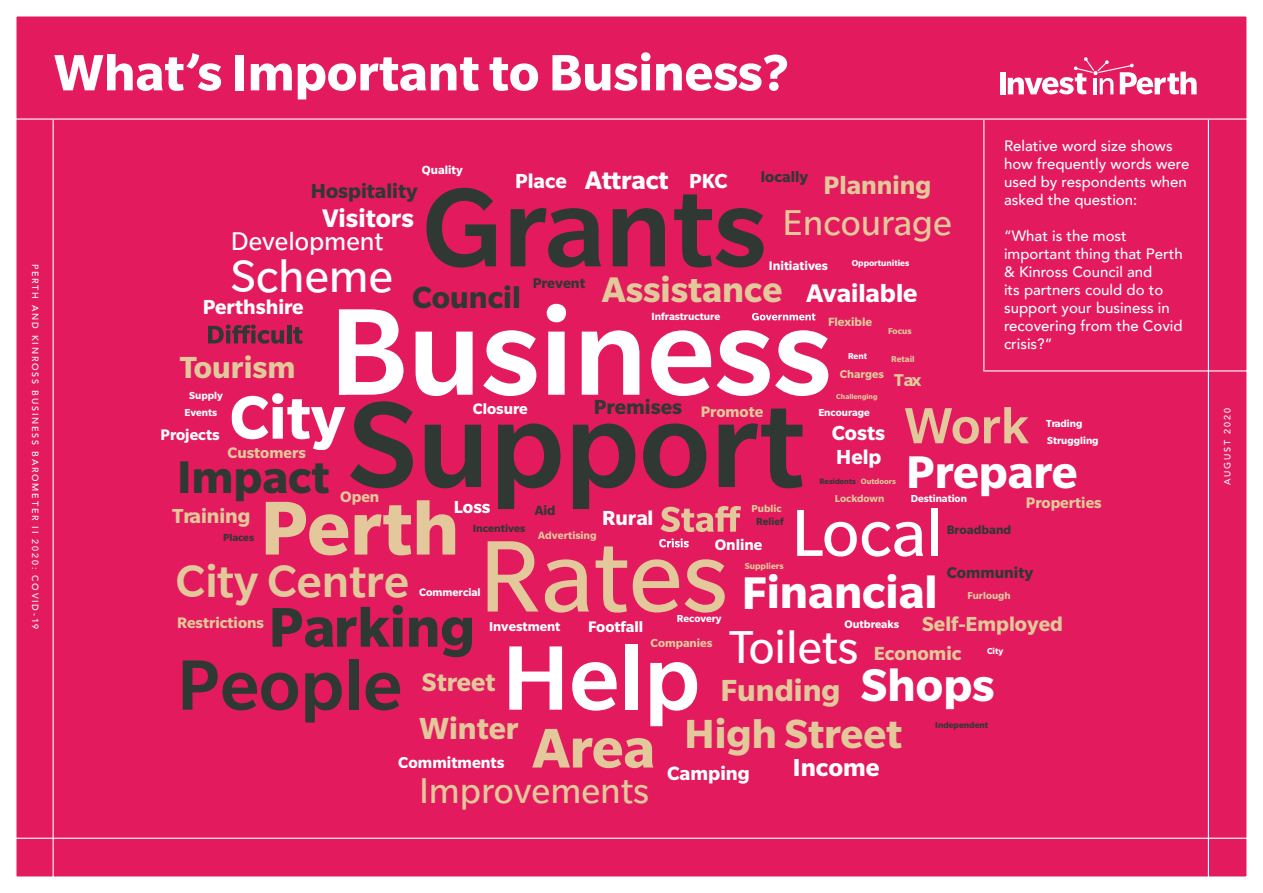
<style>
.page{position:relative;width:1263px;height:893px;background:#fff}
.page>*{position:absolute;margin:0;border:0;box-sizing:border-box;transform-origin:0 0}
.t1{font:500 134.55px "Slate Pro";color:#fff}
.t2{font:500 132.75px "Slate Pro";color:#303833}
.t3{font:500 121.8px "Slate Pro";color:#303833}
.t4{font:110.7px "Slate Pro";color:#e2c89a}
.t5{font:500 99.6px "Slate Pro";color:#fff}
.t6{font:700 82.95px "Slate Pro";color:#e2c89a}
.t7{font:500 77.4px "Slate Pro";color:#303833}
.t8{font:72.45px "Slate Pro";color:#fff}
.t9{font:700 66.45px "Slate Pro";color:#fff}
.t10{font:700 60.9px "Slate Pro";color:#303833}
.t11{font:700 60.9px "Slate Pro";color:#e2c89a}
.t12{font:700 55.5px "Slate Pro";color:#fff}
.t13{font:500 55.35px "Slate Pro";color:#e2c89a}
.t14{font:700 49.8px "Slate Pro";color:#fff}
.t15{font:49.8px "Slate Pro";color:#fff}
.t16{font:500 49.8px "Slate Pro";color:#e2c89a}
.t17{font:700 49.8px "Slate Pro";color:#303833}
.t18{font:700 44.25px "Slate Pro";color:#e2c89a}
.t19{font:38.7px "Slate Pro";color:#e2c89a}
.t20{font:700 38.7px "Slate Pro";color:#e2c89a}
.t21{font:700 33.15px "Slate Pro";color:#e2c89a}
.t22{font:700 33.15px "Slate Pro";color:#303833}
.t23{font:700 27.6px "Slate Pro";color:#fff}
.t24{font:700 27.6px "Slate Pro";color:#e2c89a}
.t25{font:27.6px "Slate Pro";color:#fff}
.t26{font:700 26.85px "Slate Pro";color:#fff}
.t27{font:700 22.2px "Slate Pro";color:#fff}
.t28{font:700 22.2px "Slate Pro";color:#e2c89a}
.t29{font:700 22.2px "Slate Pro";color:#303833}
.t30{font:700 21px "Slate Pro";color:#fff}
.t31{font:700 20.7px "Slate Pro";color:#e2c89a}
.t32{font:700 19.05px "Slate Pro";color:#fff}
.t33{font:700 18.6px "Slate Pro";color:#e2c89a}
.t34{font:700 17.1px "Slate Pro";color:#fff}
.t35{font:700 16.95px "Slate Pro";color:#303833}
.t36{font:700 16.65px "Slate Pro";color:#e2c89a}
.t37{font:700 16.65px "Slate Pro";color:#fff}
.t38{font:700 16.65px "Slate Pro";color:#303833}
.t39{font:700 15.3px "Slate Pro";color:#303833}
.t40{font:500 15px/18px "Avenir";color:#fff}
.t41{font:700 14.4px "Slate Pro";color:#303833}
.t42{font:700 14.25px "Slate Pro";color:#fff}
.t43{font:700 13.5px "Slate Pro";color:#fff}
.t44{font:700 13.35px "Slate Pro";color:#303833}
.t45{font:700 12.9px "Slate Pro";color:#e2c89a}
.t46{font:700 12.9px "Slate Pro";color:#fff}
.t47{font:700 12.75px "Slate Pro";color:#e2c89a}
.t48{font:700 12.45px "Slate Pro";color:#fff}
.t49{font:700 12.3px "Slate Pro";color:#e2c89a}
.t50{font:700 12px "Slate Pro";color:#fff}
.t51{font:700 11.85px "Slate Pro";color:#fff}
.t52{font:700 11.55px "Slate Pro";color:#303833}
.t53{font:700 11.4px "Slate Pro";color:#e2c89a}
.t54{font:700 11.25px "Slate Pro";color:#fff}
.t55{font:700 11.1px "Slate Pro";color:#fff}
.t56{font:700 11.1px "Slate Pro";color:#e2c89a}
.t57{font:700 11.1px "Slate Pro";color:#303833}
.t58{font:700 10.95px "Slate Pro";color:#e2c89a}
.t59{font:700 9.45px "Slate Pro";color:#fff}
.t60{font:700 9.45px "Slate Pro";color:#e2c89a}
.t61{font:700 9.45px "Slate Pro";color:#303833}
.t62{font:700 9.3px "Slate Pro";color:#e2c89a}
.t63{font:700 9.3px "Slate Pro";color:#fff}
.t64{font:500 9px "Avenir";letter-spacing:.2em;color:#fff}
.t65{font:700 8.4px "Slate Pro";color:#303833}
.t66{font:700 8.4px "Slate Pro";color:#e2c89a}
.t67{font:700 7.8px "Slate Pro";color:#e2c89a}
</style>
<div class="page">
<div style="left:16px;top:16px;width:1231px;height:861px;background:#e31a5e"></div>
<hr style="left:0;top:838px;width:1262px;height:1px;background:#fff">
<hr style="left:0;top:118px;width:1263px;height:2px;background:#fff">
<hr style="left:984px;top:370px;width:279px;height:1px;background:#fff">
<hr style="left:53px;top:120px;width:1px;height:773px;background:#fff">
<hr style="left:1208px;top:120px;width:1px;height:773px;background:#fff">
<hr style="left:983px;top:120px;width:1px;height:251px;background:#fff">
<svg style="left:660px;top:506px;width:81px;height:26px;background:#e2747d"></svg>
<svg style="left:208px;top:324px;width:76px;height:20px;background:#8b2848"></svg>
<hr style="left:287px;top:325px;width:4px;height:18px;background:#303833">
<svg style="left:293px;top:327px;width:9px;height:17px"></svg>
<svg style="left:516px;top:188px;width:48px;height:1px"></svg>
<svg style="left:690px;top:188px;width:35px;height:1px"></svg>
<svg style="left:659px;top:541px;width:30px;height:6px"></svg>
<svg style="left:752px;top:313px;width:63px;height:7px"></svg>
<p class="t12" style="left:54px;top:42px;width:736px">What’s Important to Business?</p>
<p class="t64" style="left:43px;top:264px;width:367px;rotate:90deg">PERTH AND KINROSS BUSINESS BAROMETER II 2020: COVID-19</p>
<p class="t40" style="left:1004px;top:136px;width:187px">Relative word size shows how frequently words were used by respondents when asked the question:</p>
<p class="t40" style="left:1004px;top:226px;width:180px">“What is the most important thing that Perth &amp; Kinross Council and<br>its partners could do to support your business in recovering from the Covid crisis?”</p>
<p class="t46" style="left:422px;top:162px;width:42px">Quality</p>
<p class="t38" style="left:761px;top:167px;width:49px">locally</p>
<h3 class="t23" style="left:585px;top:165px;width:85px">Attract</h3>
<p class="t27" style="left:515px;top:169px;width:53px">Place</p>
<p class="t27" style="left:689px;top:169px;width:40px">PKC</p>
<h3 class="t24" style="left:824px;top:170px;width:109px">Planning</h3>
<h3 class="t29" style="left:311px;top:179px;width:108px">Hospitality</h3>
<h3 class="t3" style="left:422px;top:153px;width:346px">Grants</h3>
<h3 class="t23" style="left:322px;top:203px;width:94px">Visitors</h3>
<h3 class="t19" style="left:783px;top:199px;width:171px">Encourage</h3>
<h3 class="t25" style="left:231px;top:224px;width:154px">Development</h3>
<p class="t15" style="left:231px;top:245px;width:163px">Scheme</p>
<p class="t59" style="left:852px;top:258px;width:59px">Opportunities</p>
<p class="t43" style="left:769px;top:258px;width:61px">Initiatives</p>
<h3 class="t20" style="left:602px;top:268px;width:182px">Assistance</h3>
<p class="t39" style="left:533px;top:275px;width:54px">Prevent</p>
<p class="t23" style="left:806px;top:278px;width:113px">Available</p>
<h3 class="t22" style="left:412px;top:279px;width:110px">Council</h3>
<p class="t27" style="left:203px;top:295px;width:102px">Perthshire</p>
<p class="t1" style="left:329px;top:269px;width:504px">Business</p>
<h2 class="t2" style="left:348px;top:363px;width:458px">Support</h2>
<p class="t54" style="left:651px;top:310px;width:70px">Infrastructure</p>
<p class="t45" style="left:828px;top:315px;width:46px">Flexible</p>
<p class="t60" style="left:888px;top:325px;width:25px">Focus</p>
<p class="t63" style="left:848px;top:351px;width:21px">Rent</p>
<h3 class="t21" style="left:180px;top:349px;width:117px">Tourism</h3>
<p class="t62" style="left:891px;top:354px;width:25px">Retail</p>
<p class="t49" style="left:840px;top:367px;width:46px">Charges</p>
<p class="t33" style="left:894px;top:370px;width:29px">Tax</p>
<p class="t55" style="left:189px;top:389px;width:35px">Supply</p>
<p class="t67" style="left:836px;top:392px;width:43px">Challenging</p>
<p class="t9" style="left:230px;top:381px;width:117px">City</p>
<h3 class="t29" style="left:594px;top:395px;width:90px">Premises</h3>
<p class="t37" style="left:473px;top:399px;width:56px">Closure</p>
<p class="t36" style="left:701px;top:402px;width:64px">Promote</p>
<h3 class="t13" style="left:904px;top:392px;width:126px">Work</h3>
<p class="t55" style="left:818px;top:406px;width:53px">Encourage</p>
<p class="t55" style="left:184px;top:406px;width:34px">Events</p>
<p class="t55" style="left:1046px;top:417px;width:38px">Trading</p>
<h3 class="t27" style="left:832px;top:420px;width:55px">Costs</h3>
<p class="t37" style="left:160px;top:425px;width:61px">Projects</p>
<p class="t55" style="left:1047px;top:434px;width:53px">Struggling</p>
<p class="t36" style="left:228px;top:443px;width:80px">Customers</p>
<h3 class="t27" style="left:836px;top:444px;width:47px">Help</h3>
<h3 class="t14" style="left:906px;top:445px;width:173px">Prepare</h3>
<h3 class="t17" style="left:177px;top:449px;width:154px">Impact</h3>
<p class="t65" style="left:819px;top:477px;width:38px">Residents</p>
<p class="t66" style="left:861px;top:477px;width:36px">Outdoors</p>
<p class="t36" style="left:340px;top:488px;width:41px">Open</p>
<p class="t55" style="left:911px;top:492px;width:58px">Destination</p>
<p class="t56" style="left:835px;top:492px;width:51px">Lockdown</p>
<p class="t36" style="left:1026px;top:494px;width:77px">Properties</p>
<h3 class="t6" style="left:260px;top:482px;width:200px">Perth</h3>
<h3 class="t8" style="left:791px;top:488px;width:153px">Local</h3>
<p class="t32" style="left:454px;top:496px;width:38px">Loss</p>
<p class="t56" style="left:751px;top:502px;width:32px">Public</p>
<p class="t57" style="left:756px;top:515px;width:29px">Relief</p>
<p class="t41" style="left:535px;top:502px;width:22px">Aid</p>
<h3 class="t28" style="left:172px;top:504px;width:80px">Training</h3>
<h3 class="t27" style="left:602px;top:505px;width:53px">Rural</h3>
<p class="t52" style="left:473px;top:522px;width:54px">Incentives</p>
<p class="t44" style="left:947px;top:522px;width:66px">Broadband</p>
<p class="t53" style="left:538px;top:529px;width:60px">Advertising</p>
<p class="t57" style="left:223px;top:531px;width:32px">Places</p>
<p class="t37" style="left:715px;top:535px;width:49px">Online</p>
<p class="t48" style="left:659px;top:536px;width:32px">Crisis</p>
<h3 class="t4" style="left:478px;top:508px;width:251px">Rates</h3>
<h3 class="t5" style="left:502px;top:617px;width:200px">Help</h3>
<p class="t60" style="left:745px;top:561px;width:41px">Suppliers</p>
<h3 class="t16" style="left:176px;top:551px;width:235px">City Centre</h3>
<p class="t14" style="left:742px;top:565px;width:197px">Financial</p>
<p class="t35" style="left:947px;top:563px;width:88px">Community</p>
<p class="t51" style="left:419px;top:585px;width:63px">Commercial</p>
<p class="t58" style="left:967px;top:589px;width:45px">Furlough</p>
<h3 class="t10" style="left:269px;top:594px;width:208px">Parking</h3>
<p class="t55" style="left:677px;top:612px;width:46px">Recovery</p>
<h3 class="t28" style="left:922px;top:611px;width:142px">Self-Employed</h3>
<p class="t36" style="left:177px;top:614px;width:89px">Restrictions</p>
<p class="t50" style="left:844px;top:618px;width:56px">Outbreaks</p>
<p class="t37" style="left:588px;top:618px;width:57px">Footfall</p>
<p class="t42" style="left:489px;top:619px;width:73px">Investment</p>
<h3 class="t15" style="left:729px;top:617px;width:131px">Toilets</h3>
<p class="t47" style="left:650px;top:636px;width:64px">Companies</p>
<h3 class="t31" style="left:874px;top:642px;width:89px">Economic</h3>
<p class="t59" style="left:987px;top:646px;width:18px">City</p>
<h3 class="t7" style="left:177px;top:637px;width:227px">People</h3>
<h3 class="t14" style="left:861px;top:658px;width:135px">Shops</h3>
<h3 class="t18" style="left:685px;top:710px;width:219px">High Street</h3>
<h3 class="t24" style="left:422px;top:667px;width:75px">Street</h3>
<h3 class="t21" style="left:720px;top:672px;width:122px">Funding</h3>
<h3 class="t21" style="left:419px;top:710px;width:101px">Winter</h3>
<p class="t61" style="left:935px;top:719px;width:54px">Independent</p>
<h3 class="t11" style="left:533px;top:714px;width:124px">Area</h3>
<p class="t34" style="left:398px;top:753px;width:108px">Commitments</p>
<p class="t26" style="left:793px;top:753px;width:88px">Income</p>
<h3 class="t30" style="left:667px;top:761px;width:84px">Camping</h3>
<h3 class="t19" style="left:419px;top:766px;width:232px">Improvements</h3>
<p class="t64" style="left:1219px;top:485px;width:78px;rotate:-90deg">AUGUST 2020</p>
</div>
